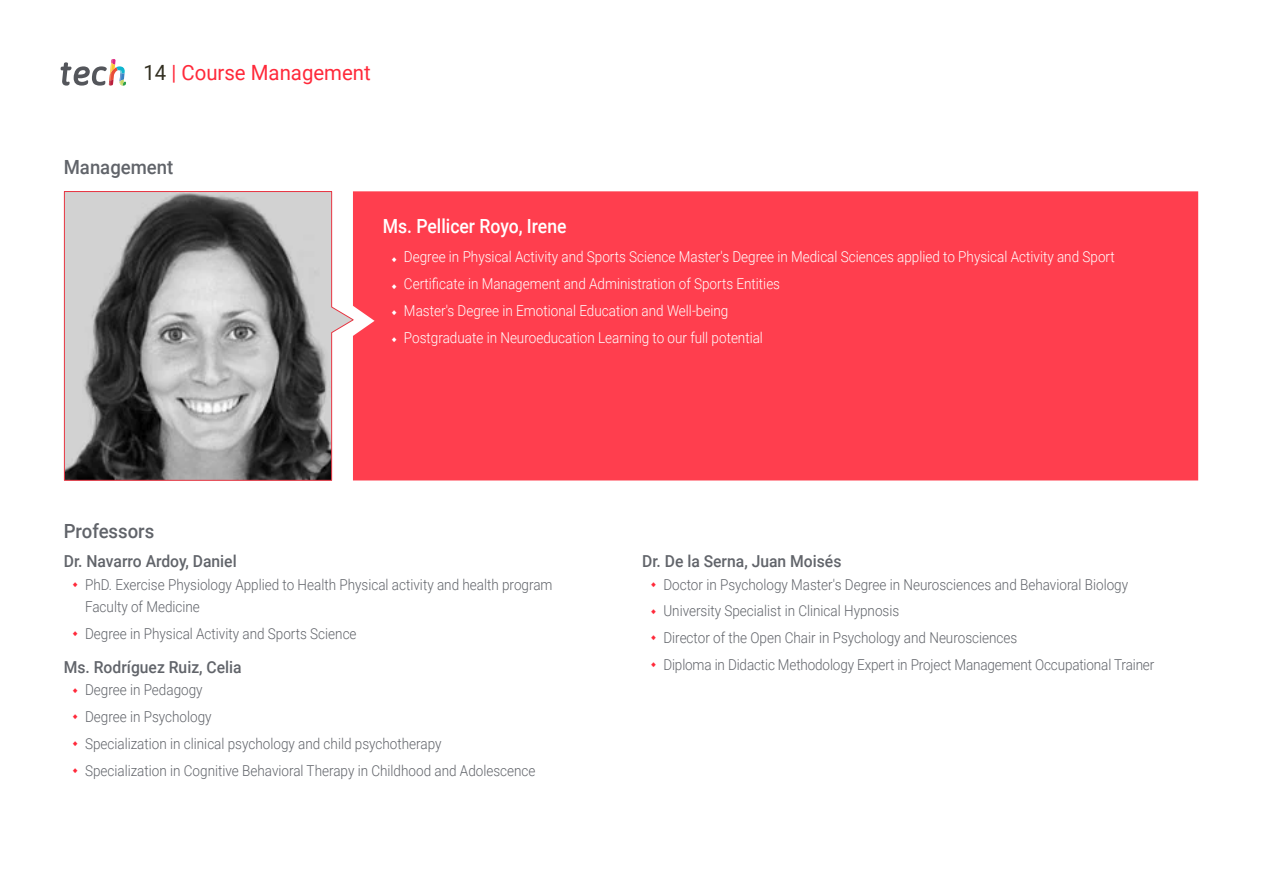
<style>
.page{position:relative;width:1263px;height:893px;background:#fff}
.page>*{position:absolute;margin:0;border:0;box-sizing:border-box;transform-origin:0 0}
.t1{font:21px "Roboto";color:#ff293a}
.t2{font:500 19.5px "Roboto";color:#fff;scale:.9 1}
.t3{font:500 19.5px "Roboto";color:#61646a;scale:.95 1}
.t4{font:500 16.5px "Roboto";color:#61646a;scale:.95 1}
.t5{font:300 15px/26.7px "Roboto";color:#61646a;scale:.9 1}
.t6{font:300 15px/26.7px "Roboto";color:#fff;scale:.9 1}
.s1{color:#312e20}
</style>
<div class="page">
<svg style="left:61px;top:59px;width:65px;height:27px"></svg>
<div style="left:354px;top:191px;width:844px;height:289px;background:#ff3e4e"></div>
<svg style="left:64px;top:191px;width:290px;height:290px;background:#908d8d"></svg>
<svg style="left:392px;top:257px;width:5px;height:5px"></svg>
<svg style="left:392px;top:284px;width:5px;height:5px"></svg>
<svg style="left:392px;top:310px;width:5px;height:5px"></svg>
<svg style="left:392px;top:337px;width:5px;height:5px"></svg>
<h1 class="t1" style="left:144px;top:57px;width:229px"><span class="s1">14</span> | Course Management</h1>
<h2 class="t3" style="left:64px;top:154px;width:117px">Management</h2>
<h2 class="t2" style="left:383px;top:212px;width:206px">Ms. Pellicer Royo, Irene</h2>
<p class="t6" style="left:404px;top:243px;width:791px">Degree in Physical Activity and Sports Science Master's Degree in Medical Sciences applied to Physical Activity and Sport Certificate in Management and Administration of Sports Entities<br>Master's Degree in Emotional Education and Well-being<br>Postgraduate in Neuroeducation Learning to our full potential</p>
<h2 class="t3" style="left:64px;top:517px;width:97px">Professors</h2>
<p class="t4" style="left:64px;top:550px;width:183px">Dr. Navarro Ardoy, Daniel</p>
<p class="t5" style="left:85px;top:572px;width:521px;line-height:22.5px">PhD. Exercise Physiology Applied to Health Physical activity and health program<br>Faculty of Medicine</p>
<p class="t5" style="left:85px;top:619px;width:303px">Degree in Physical Activity and Sports Science</p>
<p class="t4" style="left:64px;top:656px;width:189px">Ms. Rodríguez Ruiz, Celia</p>
<p class="t5" style="left:85px;top:676px;width:502px">Degree in Pedagogy<br>Degree in Psychology<br>Specialization in clinical psychology and child psychotherapy<br>Specialization in Cognitive Behavioral Therapy in Childhood and Adolescence</p>
<p class="t4" style="left:642px;top:550px;width:211px">Dr. De la Serna, Juan Moisés</p>
<p class="t5" style="left:663px;top:570px;width:547px">Doctor in Psychology Master's Degree in Neurosciences and Behavioral Biology University Specialist in Clinical Hypnosis<br>Director of the Open Chair in Psychology and Neurosciences<br>Diploma in Didactic Methodology Expert in Project Management Occupational Trainer</p>
</div>
